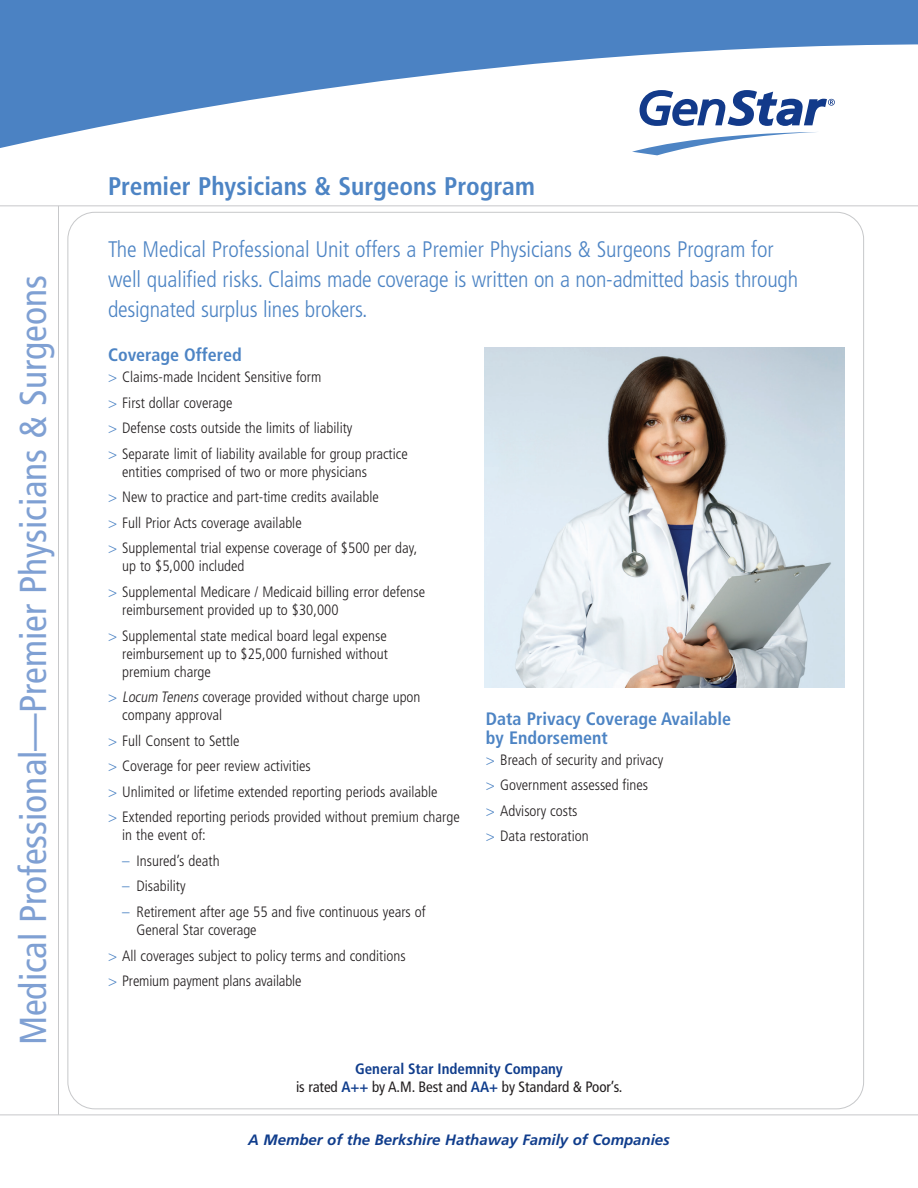
<style>
.page{position:relative;width:918px;height:1188px;background:#fff}
.page>*{position:absolute;margin:0;border:0;box-sizing:border-box;transform-origin:0 0}
.t1{font:condensed 37.5px "Frutiger LT Std";color:#7fa0d3}
.t2{font:700 condensed 25.5px "Frutiger LT Std";color:#4d84c4}
.Intro_Text{font:300 condensed 22.5px/30px "Frutiger LT Std";letter-spacing:-.005em;color:#4d84c4}
.Subhead{font:700 condensed 18px/19.2px "Frutiger LT Std";color:#4d84c4}
.Bulleted_Text{font:300 condensed 15px/18px "Frutiger LT Std";color:#231f20}
.Bulletd_Text_2{font:300 condensed 15px/18px "Frutiger LT Std";color:#231f20}
.t3{font:condensed 15px/18px "Frutiger LT Std";letter-spacing:-.005em;color:#231f20;text-align:center}
.t4{font:italic 700 15px "Frutiger LT Std";color:#103d8c}
.s1{color:#4d84c4}
.s2{font-style:italic}
.s3{font-weight:700;color:#103d8c}
</style>
<div class="page">
<hr style="left:0;top:205px;width:918px;height:1px;background:#c7c8ca">
<hr style="left:0;top:1115px;width:918px;height:1px;background:#c7c8ca">
<hr style="left:58px;top:206px;width:1px;height:909px;background:#c7c8ca">
<svg style="left:0;top:0;width:918px;height:148px;fill:#4b82c3"></svg>
<img style="left:485px;top:348px;width:360px;height:339px">
<svg style="left:632px;top:132px;width:188px;height:23px"></svg>
<svg style="left:640px;top:90px;width:195px;height:36px"></svg>
<h1 class="t1" style="left:11px;top:1045px;width:771px;rotate:-90deg">Medical Professional—Premier Physicians &amp; Surgeons</h1>
<h2 class="t2" style="left:108px;top:171px;width:428px">Premier Physicians &amp; Surgeons Program</h2>
<p class="Intro_Text" style="left:108px;top:235px;width:692px">The Medical Professional Unit offers a Premier Physicians &amp; Surgeons Program for well qualified risks. Claims made coverage is written on a non-admitted basis through designated surplus lines brokers.</p>
<p class="Subhead" style="left:108px;top:346px;width:135px">Coverage Offered</p>
<p class="Bulleted_Text" style="left:108px;top:368px;width:215px"><span class="s1">&gt;</span> Claims-made Incident Sensitive form</p>
<p class="Bulleted_Text" style="left:108px;top:394px;width:126px"><span class="s1">&gt;</span> First dollar coverage</p>
<p class="Bulleted_Text" style="left:108px;top:419px;width:246px"><span class="s1">&gt;</span> Defense costs outside the limits of liability</p>
<p class="Bulleted_Text" style="left:122px;top:445px;width:287px;text-indent:-14px"><span class="s1">&gt;</span> Separate limit of liability available for group practice entities comprised of two or more physicians</p>
<p class="Bulleted_Text" style="left:108px;top:488px;width:272px"><span class="s1">&gt;</span> New to practice and part-time credits available</p>
<p class="Bulleted_Text" style="left:108px;top:514px;width:195px"><span class="s1">&gt;</span> Full Prior Acts coverage available</p>
<p class="Bulleted_Text" style="left:122px;top:539px;width:297px;text-indent:-14px"><span class="s1">&gt;</span> Supplemental trial expense coverage of $500 per day, up to $5,000 included</p>
<p class="Bulleted_Text" style="left:122px;top:583px;width:304px;text-indent:-14px"><span class="s1">&gt;</span> Supplemental Medicare / Medicaid billing error defense reimbursement provided up to $30,000</p>
<p class="Bulleted_Text" style="left:122px;top:627px;width:267px;text-align:justify;text-indent:-14px"><span class="s1">&gt;</span> Supplemental state medical board legal expense reimbursement up to $25,000 furnished without premium charge</p>
<p class="Bulleted_Text" style="left:122px;top:688px;width:300px;text-indent:-14px"><span class="s1">&gt;</span> <span class="s2">Locum Tenens</span> coverage provided without charge upon company approval</p>
<p class="Bulleted_Text" style="left:108px;top:732px;width:133px"><span class="s1">&gt;</span> Full Consent to Settle</p>
<p class="Bulleted_Text" style="left:108px;top:757px;width:204px"><span class="s1">&gt;</span> Coverage for peer review activities</p>
<p class="Bulleted_Text" style="left:108px;top:783px;width:331px"><span class="s1">&gt;</span> Unlimited or lifetime extended reporting periods available</p>
<p class="Bulleted_Text" style="left:122px;top:808px;width:339px;text-indent:-14px"><span class="s1">&gt;</span> Extended reporting periods provided without premium charge in the event of:</p>
<p class="Bulletd_Text_2" style="left:122px;top:852px;width:99px"><span class="s1">–</span> Insured’s death</p>
<p class="Bulletd_Text_2" style="left:122px;top:877px;width:65px"><span class="s1">–</span> Disability</p>
<p class="Bulletd_Text_2" style="left:137px;top:903px;width:291px;text-indent:-14px"><span class="s1">–</span> Retirement after age 55 and five continuous years of<br>General Star coverage</p>
<p class="Bulleted_Text" style="left:108px;top:947px;width:299px"><span class="s1">&gt;</span> All coverages subject to policy terms and conditions</p>
<p class="Bulleted_Text" style="left:108px;top:972px;width:195px"><span class="s1">&gt;</span> Premium payment plans available</p>
<p class="Subhead" style="left:486px;top:709px;width:247px">Data Privacy Coverage Available by Endorsement</p>
<p class="Bulleted_Text" style="left:486px;top:751px;width:179px"><span class="s1">&gt;</span> Breach of security and privacy</p>
<p class="Bulleted_Text" style="left:486px;top:776px;width:164px"><span class="s1">&gt;</span> Government assessed fines</p>
<p class="Bulleted_Text" style="left:486px;top:802px;width:93px"><span class="s1">&gt;</span> Advisory costs</p>
<p class="Bulleted_Text" style="left:486px;top:827px;width:104px"><span class="s1">&gt;</span> Data restoration</p>
<p class="t3" style="left:296px;top:1060px;width:328px"><span class="s3">General Star Indemnity Company<br></span>is rated <span class="s3">A++</span> by A.M. Best and <span class="s3">AA+</span> by Standard &amp; Poor’s.</p>
<p class="t4" style="left:248px;top:1131px;width:423px">A Member of the Berkshire Hathaway Family of Companies</p>
</div>
